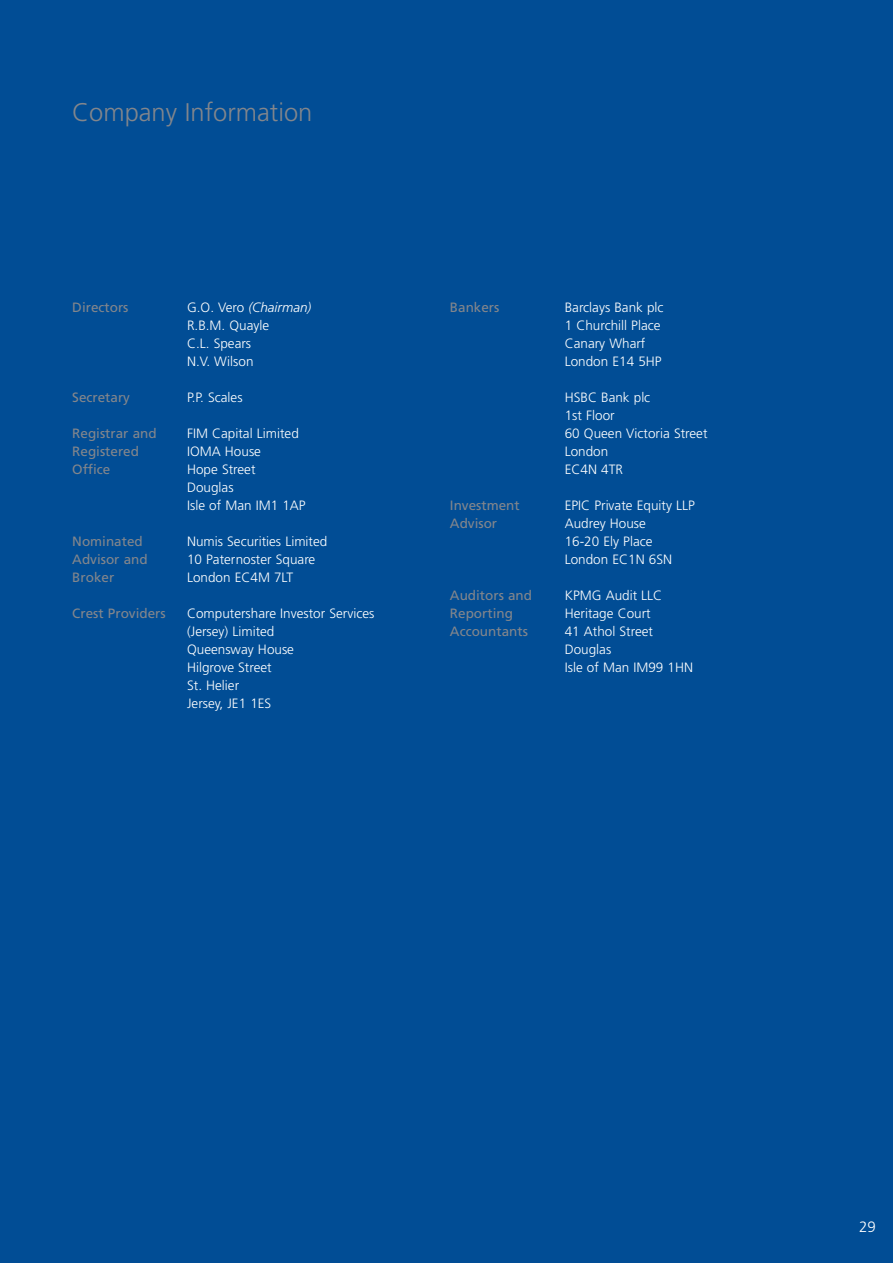
<style>
.page{position:relative;width:893px;height:1263px;background:#014d95}
.page>*{position:absolute;margin:0;border:0;box-sizing:border-box;transform-origin:0 0}
.t1{font:300 25.5px "Frutiger";color:#83868c}
.t2{font:300 15px "Frutiger";color:#fff}
.t3{font:300 13.5px/18px "Frutiger";color:#fff}
.t4{font:13.5px "Frutiger";color:#83868c}
.s1{font-style:italic}
</style>
<div class="page">
<h1 class="t1" style="left:72px;top:102px;width:242px">Company Information</h1>
<p class="t4" style="left:72px;top:302px;width:58px">Directors</p>
<p class="t3" style="left:187px;top:299px;width:126px">G.O. Vero <span class="s1">(Chairman)<br></span>R.B.M. Quayle<br>C.L. Spears<br>N.V. Wilson</p>
<p class="t4" style="left:72px;top:392px;width:59px">Secretary</p>
<p class="t3" style="left:187px;top:389px;width:57px">P.P. Scales</p>
<p class="t4" style="left:72px;top:428px;width:86px">Registrar and</p>
<p class="t3" style="left:187px;top:425px;width:113px">FIM Capital Limited</p>
<p class="t4" style="left:72px;top:446px;width:68px">Registered</p>
<p class="t3" style="left:187px;top:443px;width:75px">IOMA House</p>
<p class="t4" style="left:72px;top:464px;width:40px">Office</p>
<p class="t3" style="left:187px;top:461px;width:120px">Hope Street<br>Douglas<br>Isle of Man IM1 1AP</p>
<p class="t4" style="left:72px;top:536px;width:72px">Nominated</p>
<p class="t3" style="left:187px;top:533px;width:142px">Numis Securities Limited</p>
<p class="t4" style="left:72px;top:554px;width:77px">Advisor and</p>
<p class="t3" style="left:187px;top:551px;width:130px">10 Paternoster Square</p>
<p class="t4" style="left:72px;top:572px;width:44px">Broker</p>
<p class="t3" style="left:187px;top:569px;width:108px">London EC4M 7LT</p>
<p class="t4" style="left:72px;top:608px;width:95px">Crest Providers</p>
<p class="t3" style="left:187px;top:605px;width:189px">Computershare Investor Services (Jersey) Limited<br>Queensway House<br>Hilgrove Street<br>St. Helier<br>Jersey, JE1 1ES</p>
<p class="t4" style="left:450px;top:302px;width:51px">Bankers</p>
<p class="t3" style="left:565px;top:299px;width:100px">Barclays Bank plc<br>1 Churchill Place<br>Canary Wharf<br>London E14 5HP</p>
<p class="t3" style="left:565px;top:389px;width:144px">HSBC Bank plc<br>1st Floor<br>60 Queen Victoria Street<br>London<br>EC4N 4TR</p>
<p class="t4" style="left:450px;top:500px;width:71px">Investment</p>
<p class="t3" style="left:565px;top:497px;width:132px">EPIC Private Equity LLP</p>
<p class="t4" style="left:450px;top:518px;width:49px">Advisor</p>
<p class="t3" style="left:565px;top:515px;width:109px">Audrey House<br>16-20 Ely Place<br>London EC1N 6SN</p>
<p class="t4" style="left:450px;top:590px;width:84px">Auditors and</p>
<p class="t3" style="left:565px;top:587px;width:99px">KPMG Audit LLC</p>
<p class="t4" style="left:450px;top:608px;width:65px">Reporting</p>
<p class="t3" style="left:565px;top:605px;width:87px">Heritage Court</p>
<p class="t4" style="left:450px;top:626px;width:79px">Accountants</p>
<p class="t3" style="left:565px;top:623px;width:130px">41 Athol Street<br>Douglas<br>Isle of Man IM99 1HN</p>
<p class="t2" style="left:859px;top:1220px;width:18px">29</p>
</div>
